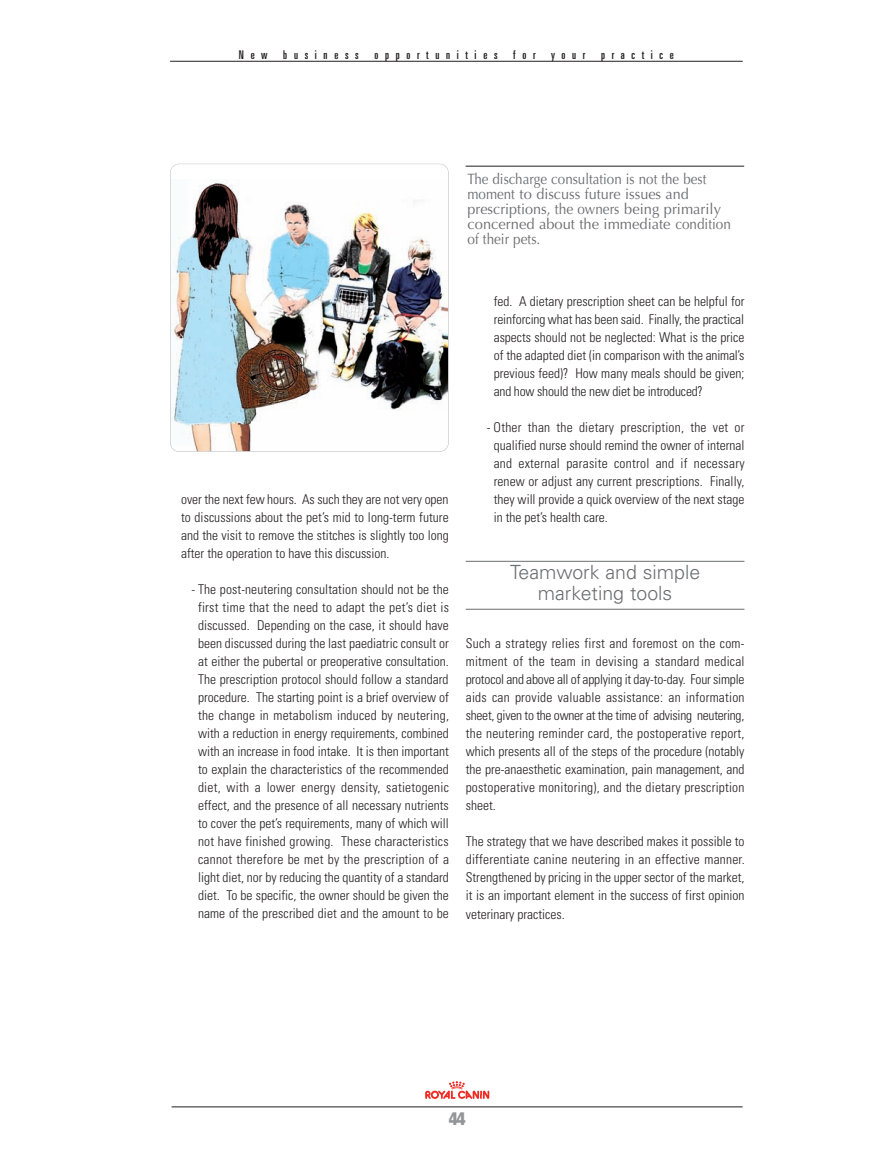
<style>
.page{position:relative;width:893px;height:1170px;background:#fff}
.page>*{position:absolute;margin:0;border:0;box-sizing:border-box;transform-origin:0 0}
.t1{font:300 19.5px/21px "Univers";color:#6c6d70;text-align:center}
.t2{font:900 expanded 18px "Univers";color:#939598;scale:.6 1}
.t3{font:15px/15px "Optima";color:#6c6d70;scale:.89 1}
.t4{font:300 condensed 13.5px/18px "Univers";color:#231f20;text-align:justify}
.t5{font:ultra-condensed 12px "Univers";letter-spacing:.555em;color:#231f20}
</style>
<div class="page">
<hr style="left:172px;top:1106px;width:571px;height:1px;background:#231f20">
<svg style="left:425px;top:1081px;width:64px;height:17px"></svg>
<img style="left:172px;top:179px;width:275px;height:271px">
<div style="left:170px;top:164px;width:279px;height:288px;border:1px solid #bcbdc0;border-radius:9px"></div>
<hr style="left:170px;top:61px;width:573px;height:1px;background:#231f20">
<hr style="left:466px;top:561px;width:278px;height:1px;background:#6c6d70">
<hr style="left:466px;top:609px;width:278px;height:1px;background:#6c6d70">
<hr style="left:466px;top:166px;width:278px;height:1px;background:#231f20">
<p class="t5" style="left:239px;top:50px;width:30px">New</p>
<p class="t5" style="left:283px;top:50px;width:77px">business</p>
<p class="t5" style="left:374px;top:50px;width:125px">opportunities</p>
<p class="t5" style="left:513px;top:50px;width:24px">for</p>
<p class="t5" style="left:551px;top:50px;width:36px">your</p>
<p class="t5" style="left:601px;top:50px;width:74px">practice</p>
<p class="t3" style="left:467px;top:173px;width:297px">The discharge consultation is not the best moment to discuss future issues and prescriptions, the owners being primarily concerned about the immediate condition of their pets.</p>
<p class="t4" style="left:181px;top:491px;width:269px">over the next few hours. As such they are not very open to discussions about the pet’s mid to long-term future and the visit to remove the stitches is slightly too long after the operation to have this discussion.</p>
<p class="t4" style="left:191px;top:581px;width:259px;text-align:center">- The post-neutering consultation should not be the first time that the need to adapt the pet’s diet is discussed. Depending on the case, it should have been discussed during the last paediatric consult or at either the pubertal or preoperative consultation.<br>The prescription protocol should follow a standard procedure. The starting point is a brief overview of the change in metabolism induced by neutering, with a reduction in energy requirements, combined with an increase in food intake. It is then important to explain the characteristics of the recommended diet, with a lower energy density, satietogenic effect, and the presence of all necessary nutrients to cover the pet’s requirements, many of which will not have finished growing. These characteristics cannot therefore be met by the prescription of a light diet, nor by reducing the quantity of a standard diet. To be specific, the owner should be given the name of the prescribed diet and the amount to be</p>
<p class="t4" style="left:494px;top:293px;width:252px">fed. A dietary prescription sheet can be helpful for reinforcing what has been said. Finally, the practical aspects should not be neglected: What is the price of the adapted diet (in comparison with the animal’s previous feed)? How many meals should be given; and how should the new diet be introduced?</p>
<p class="t4" style="left:494px;top:419px;width:252px;text-indent:-7px">- Other than the dietary prescription, the vet or qualified nurse should remind the owner of internal and external parasite control and if necessary renew or adjust any current prescriptions. Finally, they will provide a quick overview of the next stage in the pet’s health care.</p>
<h1 class="t1" style="left:510px;top:563px;width:192px">Teamwork and simple marketing tools</h1>
<p class="t4" style="left:466px;top:635px;width:280px">Such a strategy relies first and foremost on the com&shy;mitment of the team in devising a standard medical protocol and above all of applying it day-to-day. Four simple aids can provide valuable assistance: an information sheet, given to the owner at the time of advising neutering, the neutering reminder card, the postoperative report, which presents all of the steps of the procedure (notably the pre-anaesthetic examination, pain management, and postoperative monitoring), and the dietary prescription sheet.</p>
<p class="t4" style="left:466px;top:833px;width:280px">The strategy that we have described makes it possible to differentiate canine neutering in an effective manner.<br>Strengthened by pricing in the upper sector of the market, it is an important element in the success of first opinion veterinary practices.</p>
<h2 class="t2" style="left:449px;top:1111px;width:29px">44</h2>
</div>
